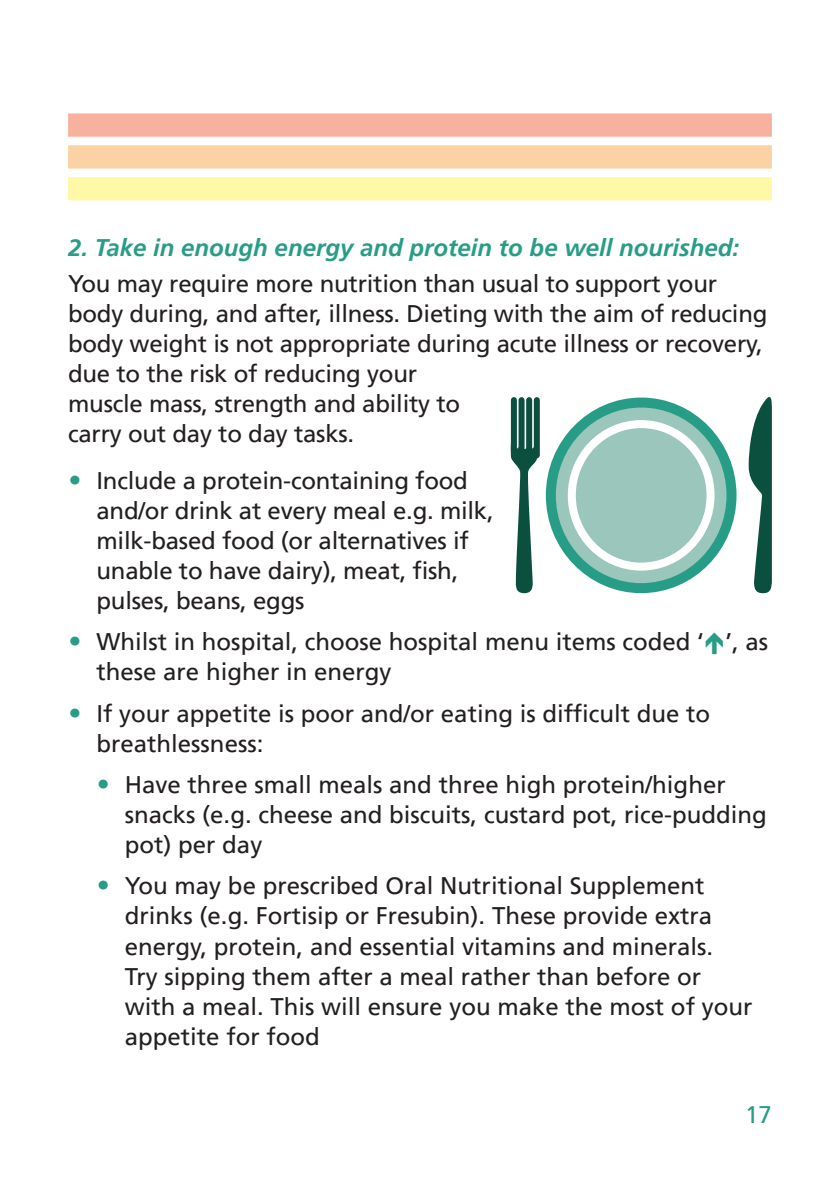
<style>
.page{position:relative;width:840px;height:1191px;background:#fff}
.page>*{position:absolute;margin:0;border:0;box-sizing:border-box;transform-origin:0 0}
.t1{font:24px/30px "Frutiger LT";color:#231f20}
.t2{font:italic 700 24px "Frutiger LT";color:#279d87}
.t3{font:24px "Frutiger LT";color:#279d87}
.s1{font-size:26px;color:#279d87}
</style>
<div class="page">
<svg style="left:550px;top:402px;width:181px;height:186px;background:#99c7bd"></svg>
<div style="left:545px;top:397px;width:191px;height:196px;border:10px solid #279d87;border-radius:50%"></div>
<div style="left:567px;top:420px;width:147px;height:150px;border:8px solid #fff;border-radius:50%"></div>
<svg style="left:510px;top:443px;width:27px;height:150px"></svg>
<div style="left:510px;top:400px;width:6px;height:55px;background:#0b503e"></div>
<div style="left:518px;top:400px;width:6px;height:55px;background:#0b503e"></div>
<div style="left:526px;top:400px;width:6px;height:55px;background:#0b503e"></div>
<div style="left:533px;top:400px;width:6px;height:55px;background:#0b503e"></div>
<svg style="left:748px;top:397px;width:23px;height:196px"></svg>
<div style="left:68px;top:113px;width:703px;height:24px;background:#f8b19f"></div>
<div style="left:68px;top:145px;width:703px;height:24px;background:#fcd2a4"></div>
<div style="left:68px;top:177px;width:703px;height:23px;background:#fff9a7"></div>
<p class="t2" style="left:68px;top:234px;width:672px">2. Take in enough energy and protein to be well nourished:</p>
<p class="t1" style="left:68px;top:269px;width:700px">You may require more nutrition than usual to support your body during, and after, illness. Dieting with the aim of reducing body weight is not appropriate during acute illness or recovery, due to the risk of reducing your<br>muscle mass, strength and ability to<br>carry out day to day tasks.</p>
<p class="t1" style="left:96px;top:466px;width:398px;text-indent:-28px"><span class="s1">•</span> Include a protein-containing food and/or drink at every meal e.g. milk, milk-based food (or alternatives if unable to have dairy), meat, fish, pulses, beans, eggs</p>
<p class="t1" style="left:96px;top:627px;width:672px;text-indent:-28px"><span class="s1">•</span> Whilst in hospital, choose hospital menu items coded ‘ ’, as these are higher in energy</p>
<p class="t1" style="left:96px;top:698px;width:615px;text-indent:-28px"><span class="s1">•</span> If your appetite is poor and/or eating is difficult due to breathlessness:</p>
<p class="t1" style="left:125px;top:770px;width:643px;text-indent:-28px"><span class="s1">•</span> Have three small meals and three high protein/higher snacks (e.g. cheese and biscuits, custard pot, rice-pudding pot) per day</p>
<p class="t1" style="left:125px;top:871px;width:628px;text-indent:-28px"><span class="s1">•</span> You may be prescribed Oral Nutritional Supplement drinks (e.g. Fortisip or Fresubin). These provide extra energy, protein, and essential vitamins and minerals.<br>Try sipping them after a meal rather than before or with a meal. This will ensure you make the most of your appetite for food</p>
<p class="t3" style="left:744px;top:1101px;width:28px">17</p>
</div>
